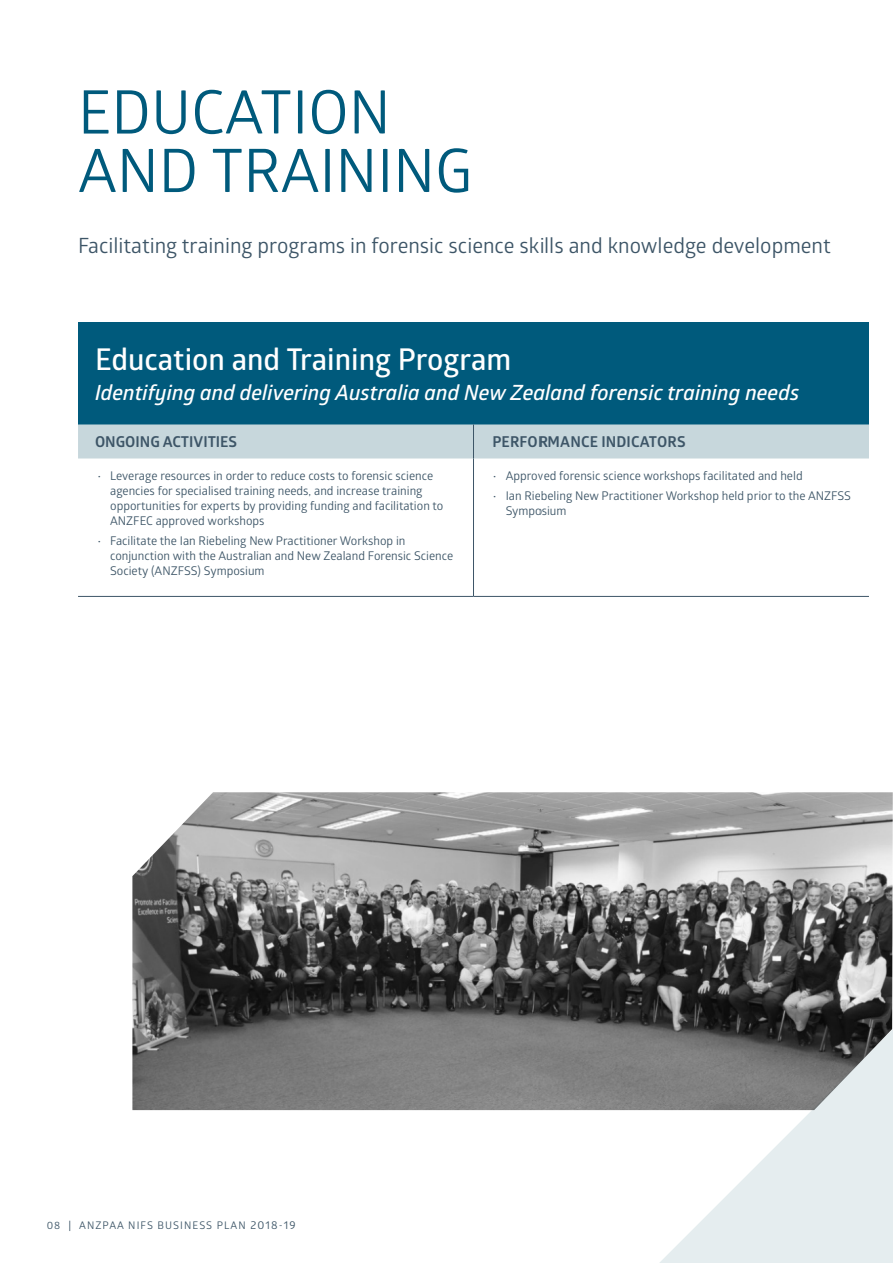
<style>
.page{position:relative;width:893px;height:1263px;background:#fff}
.page>*{position:absolute;margin:0;border:0;box-sizing:border-box;transform-origin:0 0}
.t1{font:60px/58.5px "Glober";color:#005a7c}
.t2{font:600 30px "Glober";color:#fff}
.t3{font:21px "Glober";color:#3d5567}
.t4{font:italic 600 21px "Glober";color:#fff}
.t5{font:700 15px "Glober";color:#3d5567}
.t6{font:12px/15px "Glober";color:#3d5567}
.t7{font:10.5px "Glober";letter-spacing:.1em;color:#3d5567}
.s1{font-size:11.25px}
</style>
<div class="page">
<img style="left:132px;top:792px;width:408px;height:318px">
<div style="left:78px;top:322px;width:791px;height:102px;background:#005a7c"></div>
<div style="left:78px;top:424px;width:462px;height:34px;background:#c7d7dc"></div>
<hr style="left:473px;top:424px;width:1px;height:34px;background:#3d5567">
<hr style="left:473px;top:458px;width:1px;height:138px;background:#3d5567">
<hr style="left:78px;top:596px;width:395px;height:1px;background:#3d5567">
<hr style="left:473px;top:596px;width:396px;height:1px;background:#3d5567">
<svg style="left:540px;top:424px;width:353px;height:839px"></svg>
<h1 class="t1" style="left:78px;top:80px;width:396px">EDUCATION<br>AND TRAINING</h1>
<h3 class="t3" style="left:78px;top:231px;width:754px">Facilitating training programs in forensic science skills and knowledge development</h3>
<h2 class="t2" style="left:95px;top:338px;width:418px">Education and Training Program</h2>
<h3 class="t4" style="left:95px;top:378px;width:706px">Identifying and delivering Australia and New Zealand forensic training needs</h3>
<p class="t5" style="left:95px;top:431px;width:144px">ONGOING ACTIVITIES</p>
<p class="t5" style="left:492px;top:431px;width:195px">PERFORMANCE INDICATORS</p>
<p class="t6" style="left:110px;top:468px;width:335px;text-indent:-13px">• Leverage resources in order to reduce costs to forensic science agencies for specialised training needs, and increase training opportunities for experts by providing funding and facilitation to ANZFEC approved workshops</p>
<p class="t6" style="left:110px;top:532px;width:344px;text-indent:-13px">• Facilitate the Ian Riebeling New Practitioner Workshop in conjunction with the Australian and New Zealand Forensic Science<br>Society (ANZFSS) Symposium</p>
<p class="t6" style="left:493px;top:468px;width:311px">• Approved forensic science workshops facilitated and held</p>
<p class="t6" style="left:506px;top:487px;width:347px;text-indent:-13px">• Ian Riebeling New Practitioner Workshop held prior to the ANZFSS<br>Symposium</p>
<p class="t7" style="left:47px;top:1218px;width:250px">08 | ANZPAA NIFS BUSINESS PLAN <span class="s1">2018-19</span></p>
</div>
